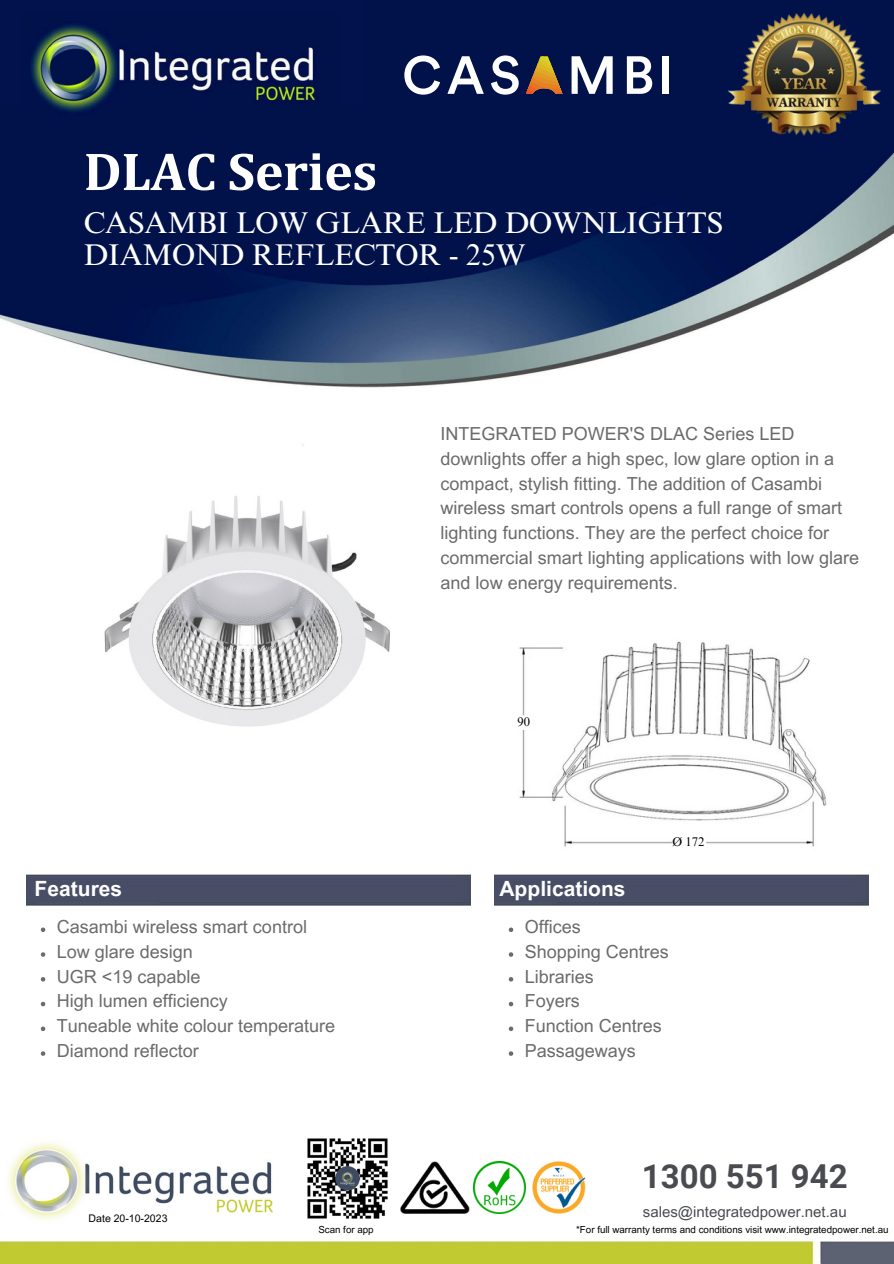
<style>
.page{position:relative;width:894px;height:1264px;background:#fff}
.page>*{position:absolute;margin:0;border:0;box-sizing:border-box;transform-origin:0 0}
.t1{font:700 54px "Cambria";letter-spacing:-.005em;color:#fff}
.t2{font:700 33px "Roboto";color:#494b50}
.t3{font:30px/32.7px "Times NRMT Pro";letter-spacing:-.005em;color:#fff}
.t4{font:700 21px "Arial MT Pro";color:#fff}
.t5{font:18px/24.8px "Arial MT Pro";color:#6b6b6b}
.t6{font:15px "Arial MT Pro";color:#494b50}
.t7{font:12.6px "Times NRMT Pro";color:#000}
.t8{font:10.5px "Arial MT Pro";color:#000}
.t9{font:9.75px "Arial MT Pro";color:#000}
</style>
<div class="page">
<img style="left:8px;top:1142px;width:264px;height:78px">
<img style="left:1px;top:1241px;width:892px;height:22px">
<img style="left:473px;top:1161px;width:52px;height:52px">
<img style="left:400px;top:1161px;width:69px;height:52px">
<img style="left:532px;top:1161px;width:53px;height:52px">
<img style="left:307px;top:1138px;width:81px;height:81px">
<img style="left:519px;top:641px;width:308px;height:206px">
<div style="left:511px;top:715px;width:24px;height:14px;background:#fefefe"></div>
<div style="left:673px;top:828px;width:32px;height:33px;background:#fff"></div>
<img style="left:104px;top:444px;width:286px;height:283px">
<img style="left:26px;top:875px;width:445px;height:30px">
<img style="left:494px;top:875px;width:374px;height:30px">
<svg style="left:41px;top:927px;width:4px;height:5px"></svg>
<svg style="left:41px;top:952px;width:4px;height:4px"></svg>
<svg style="left:41px;top:977px;width:4px;height:4px"></svg>
<svg style="left:41px;top:1001px;width:4px;height:5px"></svg>
<svg style="left:41px;top:1026px;width:4px;height:5px"></svg>
<svg style="left:41px;top:1051px;width:4px;height:4px"></svg>
<svg style="left:508px;top:927px;width:5px;height:5px"></svg>
<svg style="left:508px;top:952px;width:5px;height:4px"></svg>
<svg style="left:508px;top:977px;width:5px;height:4px"></svg>
<svg style="left:508px;top:1001px;width:5px;height:5px"></svg>
<svg style="left:508px;top:1026px;width:5px;height:5px"></svg>
<svg style="left:508px;top:1051px;width:5px;height:4px"></svg>
<img style="left:0;top:0;width:893px;height:388px">
<div style="left:0;top:0;width:365px;height:103px;background:#01124c"></div>
<img style="left:23px;top:25px;width:315px;height:99px">
<img style="left:727px;top:14px;width:153px;height:121px">
<svg style="left:404px;top:55px;width:36px;height:40px"></svg>
<svg style="left:447px;top:56px;width:36px;height:38px"></svg>
<svg style="left:491px;top:47px;width:121px;height:56px"></svg>
<svg style="left:626px;top:56px;width:26px;height:38px"></svg>
<div style="left:662px;top:56px;width:6px;height:38px;background:#fff"></div>
<h3 class="t1" style="left:84px;top:139px;width:295px">DLAC Series</h3>
<p class="t3" style="left:84px;top:210px;width:640px">CASAMBI LOW GLARE LED DOWNLIGHTS<br>DIAMOND REFLECTOR - 25W</p>
<p class="t5" style="left:440px;top:423px;width:420px">INTEGRATED POWER'S DLAC Series LED downlights offer a high spec, low glare option in a compact, stylish fitting. The addition of Casambi wireless smart controls opens a full range of smart lighting functions. They are the perfect choice for commercial smart lighting applications with low glare and low energy requirements.</p>
<h4 class="t7" style="left:517px;top:716px;width:14px">90</h4>
<p class="t7" style="left:672px;top:836px;width:33px">Ø 172</p>
<p class="t4" style="left:35px;top:881px;width:89px">Features</p>
<p class="t4" style="left:499px;top:881px;width:127px">Applications</p>
<p class="t5" style="left:57px;top:916px;width:252px">Casambi wireless smart control</p>
<p class="t5" style="left:57px;top:941px;width:138px">Low glare design</p>
<p class="t5" style="left:57px;top:966px;width:145px">UGR &lt;19 capable</p>
<p class="t5" style="left:57px;top:991px;width:173px">High lumen efficiency</p>
<p class="t5" style="left:57px;top:1015px;width:280px">Tuneable white colour temperature</p>
<p class="t5" style="left:57px;top:1040px;width:144px">Diamond reflector</p>
<p class="t5" style="left:524px;top:916px;width:58px">Offices</p>
<p class="t5" style="left:524px;top:941px;width:146px">Shopping Centres</p>
<p class="t5" style="left:524px;top:966px;width:71px">Libraries</p>
<p class="t5" style="left:524px;top:991px;width:57px">Foyers</p>
<p class="t5" style="left:524px;top:1015px;width:139px">Function Centres</p>
<p class="t5" style="left:524px;top:1040px;width:113px">Passageways</p>
<p class="t8" style="left:89px;top:1213px;width:80px">Date 20-10-2023</p>
<h5 class="t2" style="left:641px;top:1157px;width:207px">1300 551 942</h5>
<p class="t6" style="left:642px;top:1205px;width:205px">sales@integratedpower.net.au</p>
<p class="t9" style="left:318px;top:1225px;width:57px">Scan for app</p>
<p class="t9" style="left:576px;top:1225px;width:314px">*For full warranty terms and conditions visit www.integratedpower.net.au</p>
</div>
